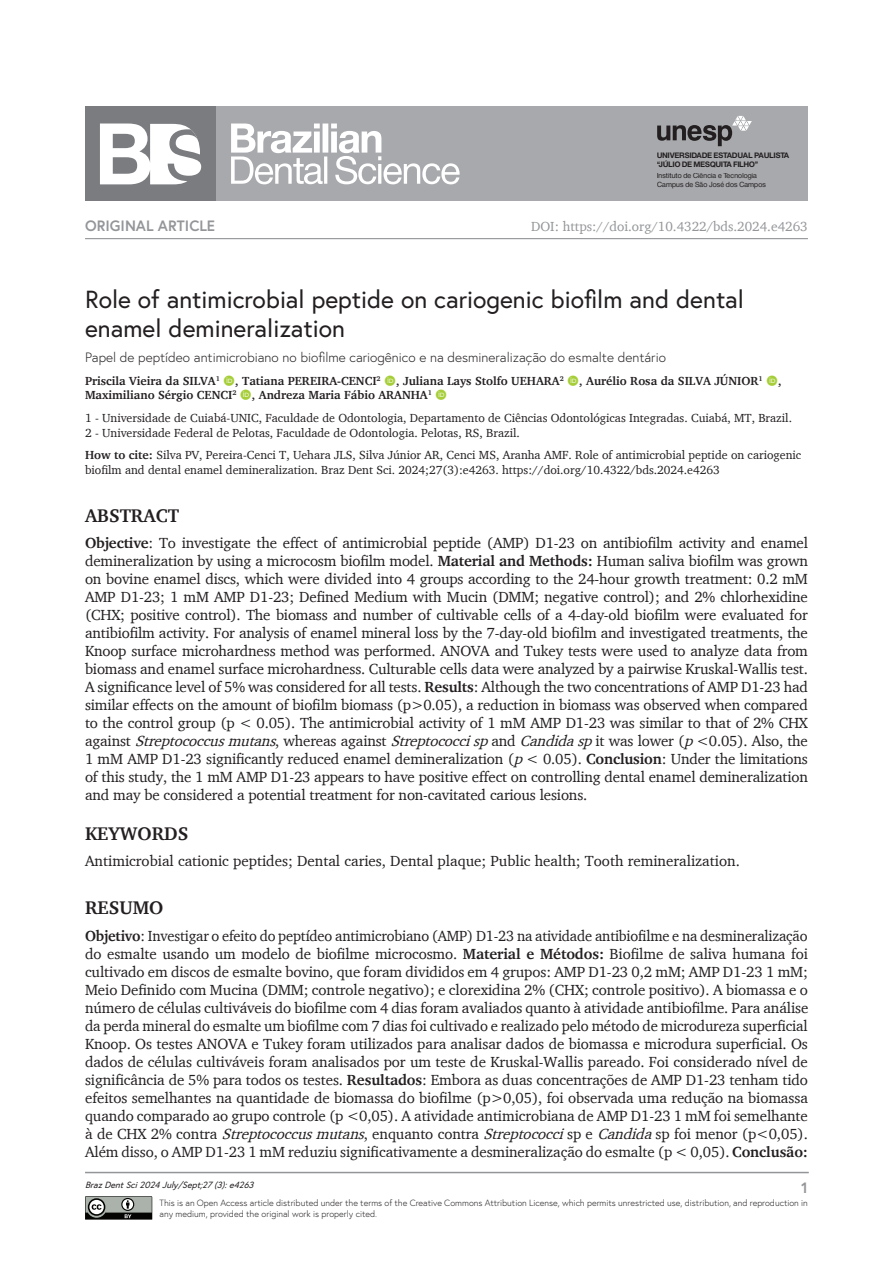
<style>
.page{position:relative;width:893px;height:1263px;background:#fff}
.page>*{position:absolute;margin:0;border:0;box-sizing:border-box;transform-origin:0 0}
.ArticleTitle{font:24.75px/29.7px "Europa";color:#231f20}
.AbstractTitle{font:700 18.75px "Charter";color:#231f20}
.KeywordsTitle{font:700 18.75px "Charter";color:#231f20}
.AbstractTitle-Trans1{font:700 18.75px "Charter";color:#231f20}
.Abstract{font:15px/18px "Charter";letter-spacing:-.01em;color:#231f20;text-align:justify}
.Abstract-Trans1{font:15px/18px "Charter";letter-spacing:-.005em;color:#231f20;text-align:justify}
.Keywords{font:15px "Charter";color:#231f20}
.t1{font:700 15px "Europa";color:#939598}
.ArticleTitle-Trans1{font:300 13.5px "Europa";color:#231f20}
.t2{font:13.5px "Charter";color:#939598}
.HowToCite{font:12px/14.4px "Charter";color:#231f20}
.Affiliations{font:12px "Charter";color:#231f20}
.Authors{font:700 12px "Charter";color:#231f20}
.t3{font:300 9px/10.8px "Europa";color:#231f20}
.t4{font:italic 9px "Europa";color:#231f20}
.t5{font:700 7.35px/8.7px "Sh Europa Nr 2";letter-spacing:.025em;color:#231f20}
.t6{font:6.9px/8.2px "Sh Europa Nr 2";letter-spacing:.025em;color:#231f20}
.s1{font-weight:700}
.s2{font-style:italic}
</style>
<div class="page">
<div style="left:85px;top:106px;width:723px;height:95px;background:#a8a9ad"></div>
<svg style="left:657px;top:116px;width:95px;height:30px"></svg>
<svg style="left:231px;top:124px;width:229px;height:60px"></svg>
<div style="left:85px;top:106px;width:131px;height:95px;background:#7a7c7f"></div>
<svg style="left:100px;top:124px;width:102px;height:60px"></svg>
<hr style="left:85px;top:238px;width:723px;height:1px;background:#939598">
<hr style="left:85px;top:1172px;width:724px;height:1px;background:#939598">
<svg style="left:85px;top:1196px;width:68px;height:24px;background:#787c78"></svg>
<p class="t5" style="left:657px;top:151px;width:134px">UNIVERSIDADE ESTADUAL PAULISTA “JÚLIO DE MESQUITA FILHO”</p>
<p class="t6" style="left:657px;top:172px;width:110px">Instituto de Ciência e Tecnologia<br>Campus de São José dos Campos</p>
<p class="t1" style="left:85px;top:215px;width:132px">ORIGINAL ARTICLE</p>
<p class="t2" style="left:531px;top:218px;width:278px">DOI: https://doi.org/10.4322/bds.2024.e4263</p>
<p class="ArticleTitle" style="left:85px;top:284px;width:661px">Role of antimicrobial peptide on cariogenic biofilm and dental enamel demineralization</p>
<p class="ArticleTitle-Trans1" style="left:85px;top:349px;width:582px">Papel de peptídeo antimicrobiano no biofilme cariogênico e na desmineralização do esmalte dentário</p>
<p class="Authors" style="left:85px;top:373px;width:136px">Priscila Vieira da SILVA<sup>1</sup></p>
<p class="Authors" style="left:235px;top:373px;width:147px">, Tatiana PEREIRA-CENCI<sup>2</sup></p>
<p class="Authors" style="left:396px;top:373px;width:169px">, Juliana Lays Stolfo UEHARA<sup>2</sup></p>
<p class="Authors" style="left:579px;top:373px;width:185px">, Aurélio Rosa da SILVA JÚNIOR<sup>1</sup></p>
<p class="Authors" style="left:778px;top:373px;width:5px">,</p>
<p class="Authors" style="left:85px;top:388px;width:153px">Maximiliano Sérgio CENCI<sup>2</sup></p>
<p class="Authors" style="left:252px;top:388px;width:181px">, Andreza Maria Fábio ARANHA<sup>1</sup></p>
<p class="Affiliations" style="left:85px;top:411px;width:708px">1 - Universidade de Cuiabá-UNIC, Faculdade de Odontologia, Departamento de Ciências Odontológicas Integradas. Cuiabá, MT, Brazil.</p>
<p class="Affiliations" style="left:85px;top:425px;width:436px">2 - Universidade Federal de Pelotas, Faculdade de Odontologia. Pelotas, RS, Brazil.</p>
<p class="HowToCite" style="left:85px;top:448px;width:718px"><span class="s1">How to cite:</span> Silva PV, Pereira-Cenci T, Uehara JLS, Silva Júnior AR, Cenci MS, Aranha AMF. Role of antimicrobial peptide on cariogenic biofilm and dental enamel demineralization. Braz Dent Sci. 2024;27(3):e4263. https://doi.org/10.4322/bds.2024.e4263</p>
<p class="AbstractTitle" style="left:85px;top:504px;width:95px">ABSTRACT</p>
<p class="Abstract" style="left:85px;top:534px;width:724px"><span class="s1">Objective</span>: To investigate the effect of antimicrobial peptide (AMP) D1-23 on antibiofilm activity and enamel demineralization by using a microcosm biofilm model. <span class="s1">Material and Methods:</span> Human saliva biofilm was grown on bovine enamel discs, which were divided into 4 groups according to the 24-hour growth treatment: 0.2 mM AMP D1-23; 1 mM AMP D1-23; Defined Medium with Mucin (DMM; negative control); and 2% chlorhexidine (CHX; positive control). The biomass and number of cultivable cells of a 4-day-old biofilm were evaluated for antibiofilm activity. For analysis of enamel mineral loss by the 7-day-old biofilm and investigated treatments, the Knoop surface microhardness method was performed. ANOVA and Tukey tests were used to analyze data from biomass and enamel surface microhardness. Culturable cells data were analyzed by a pairwise Kruskal-Wallis test.<br>A significance level of 5% was considered for all tests. <span class="s1">Results</span>: Although the two concentrations of AMP D1-23 had similar effects on the amount of biofilm biomass (p&gt;0.05), a reduction in biomass was observed when compared to the control group (p &lt; 0.05). The antimicrobial activity of 1 mM AMP D1-23 was similar to that of 2% CHX against <span class="s2">Streptococcusmutans</span>, whereas against <span class="s2">Streptococcisp</span>and <span class="s2">Candidasp</span>it was lower (<span class="s2">p</span>&lt;0.05). Also, the 1 mM AMP D1-23 significantly reduced enamel demineralization (<span class="s2">p</span>&lt; 0.05). <span class="s1">Conclusion</span>: Under the limitations of this study, the 1 mM AMP D1-23 appears to have positive effect on controlling dental enamel demineralization and may be considered a potential treatment for non-cavitated carious lesions.</p>
<p class="KeywordsTitle" style="left:85px;top:822px;width:105px">KEYWORDS</p>
<p class="Keywords" style="left:85px;top:852px;width:656px">Antimicrobial cationic peptides; Dental caries, Dental plaque; Public health; Tooth remineralization.</p>
<p class="AbstractTitle-Trans1" style="left:85px;top:896px;width:80px">RESUMO</p>
<p class="Abstract-Trans1" style="left:85px;top:926px;width:725px"><span class="s1">Objetivo</span>: Investigar o efeito do peptídeo antimicrobiano (AMP) D1-23 na atividade antibiofilme e na desmineralização do esmalte usando um modelo de biofilme microcosmo. <span class="s1">Material e Métodos:</span> Biofilme de saliva humana foi cultivado em discos de esmalte bovino, que foram divididos em 4 grupos: AMP D1-23 0,2 mM; AMP D1-23 1 mM; Meio Definido com Mucina (DMM; controle negativo); e clorexidina 2% (CHX; controle positivo). A biomassa e o número de células cultiváveis do biofilme com 4 dias foram avaliados quanto à atividade antibiofilme. Para análise da perda mineral do esmalte um biofilme com 7 dias foi cultivado e realizado pelo método de microdureza superficial Knoop. Os testes ANOVA e Tukey foram utilizados para analisar dados de biomassa e microdura superficial. Os dados de células cultiváveis foram analisados por um teste de Kruskal-Wallis pareado. Foi considerado nível de significância de 5% para todos os testes. <span class="s1">Resultados</span>: Embora as duas concentrações de AMP D1-23 tenham tido efeitos semelhantes na quantidade de biomassa do biofilme (p&gt;0,05), foi observada uma redução na biomassa quando comparado ao grupo controle (p &lt;0,05). A atividade antimicrobiana de AMP D1-23 1 mM foi semelhante à de CHX 2% contra <span class="s2">Streptococcusmutans</span>, enquanto contra <span class="s2">Streptococci</span>sp e <span class="s2">Candida</span>sp foi menor (p&lt;0,05).<br>Além disso, o AMP D1-23 1 mM reduziu significativamente a desmineralização do esmalte (p &lt; 0,05). <span class="s1">Conclusão:</span></p>
<p class="t4" style="left:85px;top:1179px;width:173px">BrazDentSci2024July/Sept;27(3):e4263</p>
<p class="t3" style="left:159px;top:1198px;width:650px">This is an Open Access article distributed under the terms of the Creative Commons Attribution License, which permits unrestricted use, distribution, and reproduction in any medium, provided the original work is properly cited.</p>
<p class="t1" style="left:801px;top:1177px;width:8px">1</p>
</div>
